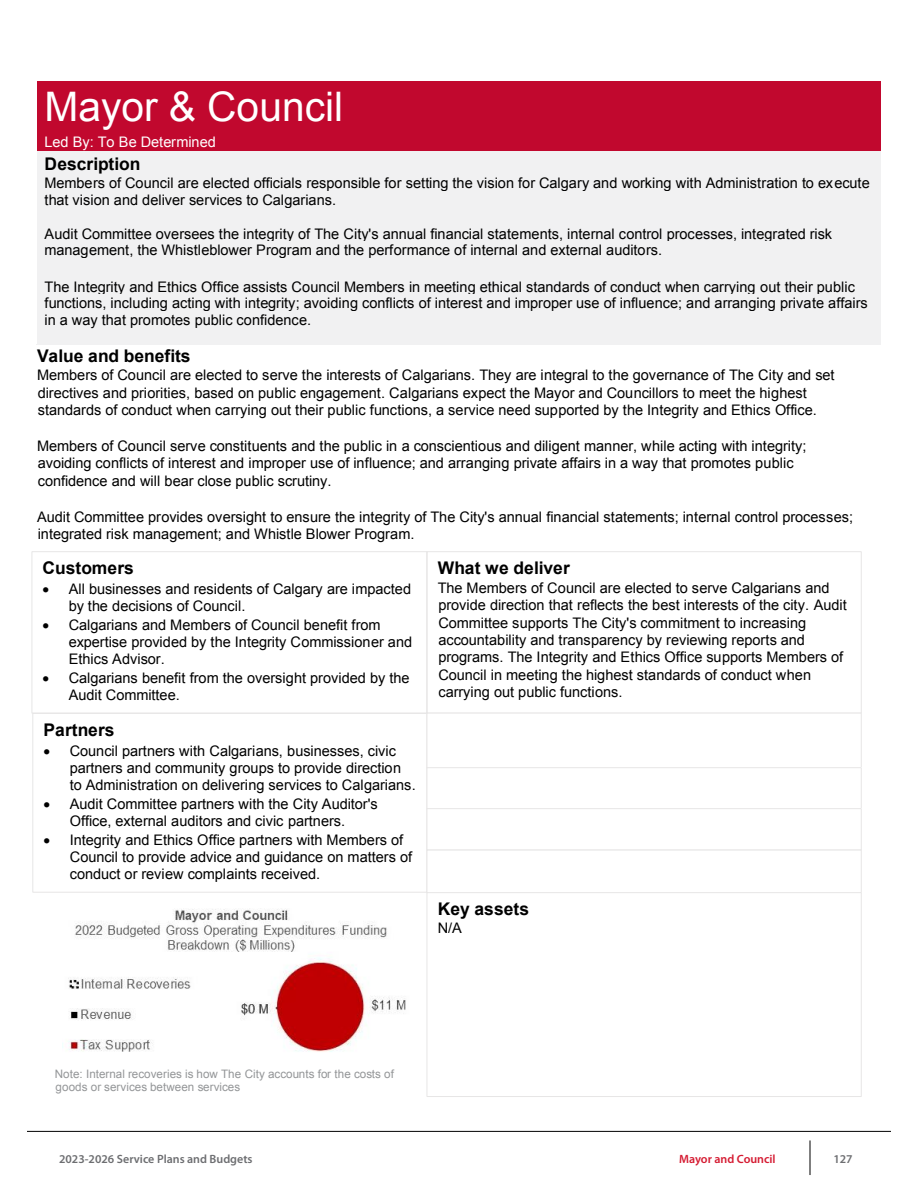
<style>
.page{position:relative;width:918px;height:1188px;background:#fff}
.page>*{position:absolute;margin:0;border:0;box-sizing:border-box;transform-origin:0 0}
.t1{font:40.8px "Arial";color:#fff}
.t2{font:700 17.4px "Arial";letter-spacing:.005em;color:#000}
.t3{font:14.55px/17.4px "Arial";letter-spacing:-.005em;color:#000}
.t4{font:14.55px "Arial";letter-spacing:-.005em;color:#fff}
.t5{font:600 12px "Myriad Pro";color:#6d6e71}
.t6{font:600 12px "Myriad Pro";color:#d51b32}
.t7{font:11.7px/13.8px "Arial";letter-spacing:.005em;color:#949698}
</style>
<div class="page">
<hr style="left:27px;top:1131px;width:864px;height:1px;background:#000">
<hr style="left:810px;top:1140px;width:1px;height:35px;background:#000">
<div style="left:45px;top:83px;width:829px;height:50px;background:#c1082e"></div>
<div style="left:45px;top:133px;width:829px;height:18px;background:#c1082e"></div>
<hr style="left:37px;top:81px;width:844px;height:1px;background:#f1f1f2">
<hr style="left:37px;top:82px;width:844px;height:1px;background:#c1082e">
<div style="left:37px;top:152px;width:844px;height:192px;background:#f1f1f2"></div>
<hr style="left:37px;top:151px;width:844px;height:1px;background:#f1f1f2">
<hr style="left:36px;top:344px;width:845px;height:1px;background:#f1f1f2">
<div style="left:32px;top:551px;width:395px;height:162px;border:1px solid #e7e6e6"></div>
<div style="left:427px;top:551px;width:434px;height:162px;border:1px solid #e7e6e6"></div>
<div style="left:33px;top:713px;width:394px;height:179px;border:1px solid #e7e6e6"></div>
<img style="left:62px;top:909px;width:344px;height:143px">
<div style="left:427px;top:713px;width:434px;height:55px;border:1px solid #e7e6e6"></div>
<div style="left:427px;top:892px;width:434px;height:205px;border:1px solid #e7e6e6"></div>
<div style="left:427px;top:767px;width:434px;height:42px;border:1px solid #e7e6e6"></div>
<div style="left:427px;top:808px;width:434px;height:42px;border:1px solid #e7e6e6"></div>
<div style="left:427px;top:850px;width:434px;height:43px;border:1px solid #e7e6e6"></div>
<p class="t1" style="left:45px;top:80px;width:300px">Mayor &amp; Council</p>
<p class="t4" style="left:45px;top:133px;width:173px">Led By: To Be Determined</p>
<p class="t2" style="left:45px;top:152px;width:97px">Description</p>
<p class="t3" style="left:45px;top:175px;width:827px;line-height:16.8px">Members of Council are elected officials responsible for setting the vision for Calgary and working with Administration to execute that vision and deliver services to Calgarians.</p>
<p class="t3" style="left:45px;top:225px;width:789px;line-height:16.8px">Audit Committee oversees the integrity of The City's annual financial statements, internal control processes, integrated risk management, the Whistleblower Program and the performance of internal and external auditors.</p>
<p class="t3" style="left:45px;top:278px;width:825px;line-height:16.8px">The Integrity and Ethics Office assists Council Members in meeting ethical standards of conduct when carrying out their public functions, including acting with integrity; avoiding conflicts of interest and improper use of influence; and arranging private affairs in a way that promotes public confidence.</p>
<p class="t2" style="left:37px;top:344px;width:155px">Value and benefits</p>
<p class="t3" style="left:37px;top:366px;width:799px">Members of Council are elected to serve the interests of Calgarians. They are integral to the governance of The City and set directives and priorities, based on public engagement. Calgarians expect the Mayor and Councillors to meet the highest standards of conduct when carrying out their public functions, a service need supported by the Integrity and Ethics Office.</p>
<p class="t3" style="left:37px;top:437px;width:771px">Members of Council serve constituents and the public in a conscientious and diligent manner, while acting with integrity; avoiding conflicts of interest and improper use of influence; and arranging private affairs in a way that promotes public confidence and will bear close public scrutiny.</p>
<p class="t3" style="left:37px;top:508px;width:818px">Audit Committee provides oversight to ensure the integrity of The City's annual financial statements; internal control processes; integrated risk management; and Whistle Blower Program.</p>
<p class="t2" style="left:42px;top:556px;width:93px">Customers</p>
<p class="t3" style="left:69px;top:580px;width:344px;text-indent:-26px">• All businesses and residents of Calgary are impacted by the decisions of Council.</p>
<p class="t3" style="left:69px;top:616px;width:345px;text-indent:-26px">• Calgarians and Members of Council benefit from expertise provided by the Integrity Commissioner and<br>Ethics Advisor.</p>
<p class="t3" style="left:69px;top:669px;width:342px;text-indent:-26px">• Calgarians benefit from the oversight provided by the<br>Audit Committee.</p>
<p class="t2" style="left:44px;top:718px;width:73px">Partners</p>
<p class="t3" style="left:70px;top:742px;width:347px;text-indent:-26px">• Council partners with Calgarians, businesses, civic partners and community groups to provide direction to Administration on delivering services to Calgarians.</p>
<p class="t3" style="left:44px;top:795px;width:336px;text-align:center">• Audit Committee partners with the City Auditor's<br>Office, external auditors and civic partners.</p>
<p class="t3" style="left:70px;top:831px;width:344px;text-indent:-26px">• Integrity and Ethics Office partners with Members of<br>Council to provide advice and guidance on matters of conduct or review complaints received.</p>
<p class="t2" style="left:438px;top:556px;width:134px">What we deliver</p>
<p class="t3" style="left:438px;top:579px;width:411px">The Members of Council are elected to serve Calgarians and provide direction that reflects the best interests of the city. Audit Committee supports The City's commitment to increasing accountability and transparency by reviewing reports and programs. The Integrity and Ethics Office supports Members of Council in meeting the highest standards of conduct when carrying out public functions.</p>
<p class="t2" style="left:438px;top:897px;width:93px">Key assets</p>
<p class="t3" style="left:438px;top:920px;width:26px">N/A</p>
<p class="t7" style="left:55px;top:1067px;width:341px">Note: Internal recoveries is how The City accounts for the costs of goods or services between services</p>
<p class="t5" style="left:59px;top:1152px;width:195px">2023-2026 Service Plans and Budgets</p>
<p class="t6" style="left:679px;top:1152px;width:98px">Mayor and Council</p>
<p class="t5" style="left:833px;top:1152px;width:21px">127</p>
</div>
